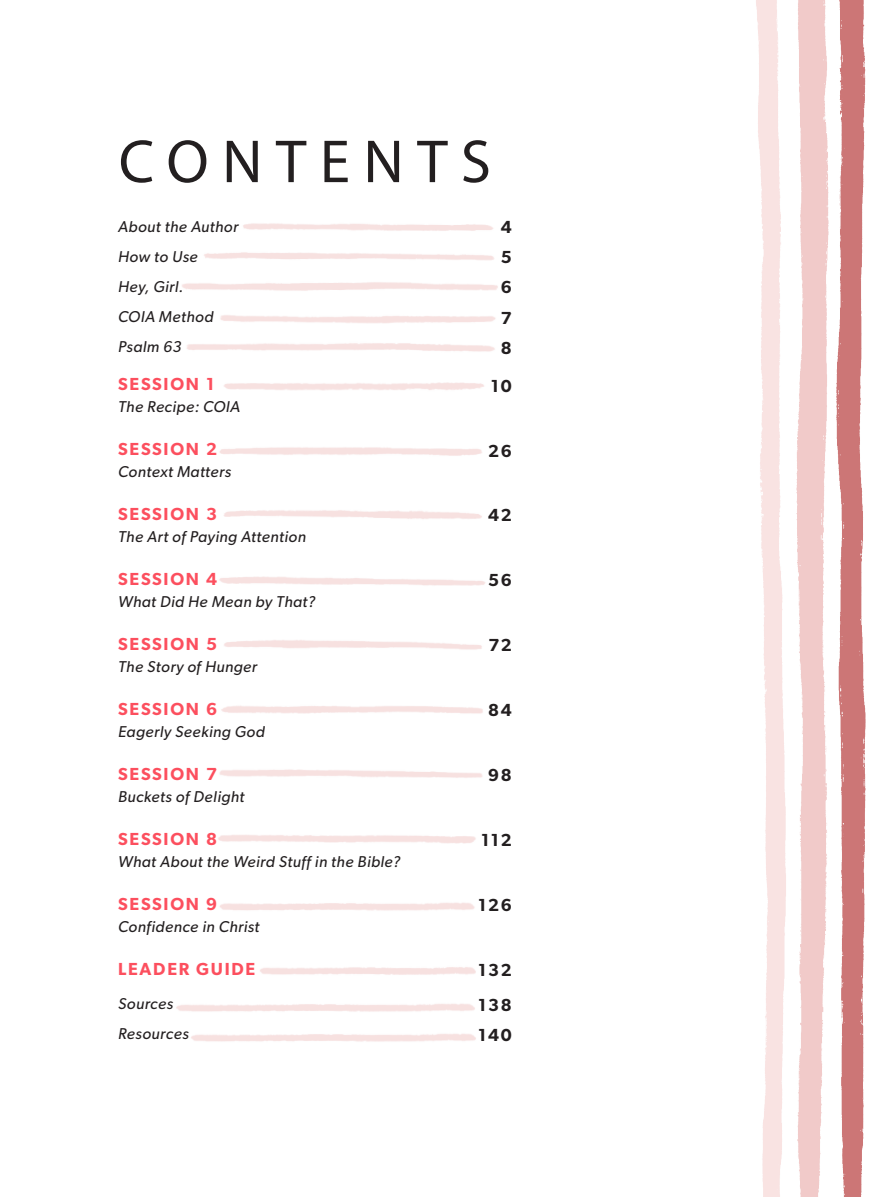
<style>
.page{position:relative;width:882px;height:1197px;background:#fff}
.page>*{position:absolute;margin:0;border:0;box-sizing:border-box;transform-origin:0 0}
.Front_Matter_Header{font:61.25px "Myriad Pro";letter-spacing:.22em;color:#231f20}
.TOC_1{font:600 17.5px "Gibson";letter-spacing:.1em;color:#fc4f5e}
.TOC_1-2{font:600 17.5px "Gibson";letter-spacing:.1em;color:#231f20}
.Body_No_Indent{font:italic 15.75px "Gibson";letter-spacing:.03em;color:#231f20}
</style>
<div class="page">
<img style="left:260px;top:967px;width:216px;height:8px">
<img style="left:756px;top:0;width:110px;height:1197px">
<p class="Front_Matter_Header" style="left:119px;top:124px;width:374px">CONTENTS</p>
<p class="Body_No_Indent" style="left:118px;top:217px;width:122px">About the Author</p>
<p class="Body_No_Indent" style="left:118px;top:247px;width:81px">How to Use</p>
<p class="Body_No_Indent" style="left:118px;top:277px;width:67px">Hey, Girl.</p>
<p class="Body_No_Indent" style="left:118px;top:307px;width:97px">COIA Method</p>
<p class="Body_No_Indent" style="left:118px;top:337px;width:65px">Psalm 63</p>
<p class="TOC_1" style="left:118px;top:374px;width:98px">SESSION 1</p>
<p class="Body_No_Indent" style="left:118px;top:398px;width:123px">The Recipe: COIA</p>
<p class="TOC_1" style="left:118px;top:439px;width:100px">SESSION 2</p>
<p class="Body_No_Indent" style="left:118px;top:462px;width:115px">Context Matters</p>
<p class="TOC_1" style="left:118px;top:504px;width:100px">SESSION 3</p>
<p class="Body_No_Indent" style="left:118px;top:527px;width:189px">The Art of Paying Attention</p>
<p class="TOC_1" style="left:118px;top:568px;width:100px">SESSION 4</p>
<p class="Body_No_Indent" style="left:118px;top:592px;width:199px">What Did He Mean by That?</p>
<p class="TOC_1" style="left:118px;top:633px;width:100px">SESSION 5</p>
<p class="Body_No_Indent" style="left:118px;top:657px;width:140px">The Story of Hunger</p>
<p class="TOC_1" style="left:118px;top:698px;width:100px">SESSION 6</p>
<p class="Body_No_Indent" style="left:118px;top:722px;width:148px">Eagerly Seeking God</p>
<p class="TOC_1" style="left:118px;top:763px;width:100px">SESSION 7</p>
<p class="Body_No_Indent" style="left:118px;top:787px;width:128px">Buckets of Delight</p>
<p class="TOC_1" style="left:118px;top:828px;width:100px">SESSION 8</p>
<p class="Body_No_Indent" style="left:118px;top:852px;width:284px">What About the Weird Stuff in the Bible?</p>
<p class="TOC_1" style="left:118px;top:893px;width:100px">SESSION 9</p>
<p class="Body_No_Indent" style="left:118px;top:917px;width:143px">Confidence in Christ</p>
<p class="TOC_1" style="left:118px;top:958px;width:139px">LEADER GUIDE</p>
<p class="Body_No_Indent" style="left:118px;top:994px;width:57px">Sources</p>
<p class="Body_No_Indent" style="left:118px;top:1025px;width:72px">Resources</p>
<p class="TOC_1-2" style="left:501px;top:217px;width:12px">4</p>
<p class="TOC_1-2" style="left:501px;top:247px;width:12px">5</p>
<p class="TOC_1-2" style="left:501px;top:277px;width:12px">6</p>
<p class="TOC_1-2" style="left:501px;top:307px;width:12px">7</p>
<p class="TOC_1-2" style="left:501px;top:337px;width:12px">8</p>
<p class="TOC_1-2" style="left:491px;top:375px;width:22px">10</p>
<p class="TOC_1-2" style="left:488px;top:440px;width:25px">26</p>
<p class="TOC_1-2" style="left:488px;top:505px;width:25px">42</p>
<p class="TOC_1-2" style="left:488px;top:570px;width:25px">56</p>
<p class="TOC_1-2" style="left:488px;top:635px;width:25px">72</p>
<p class="TOC_1-2" style="left:488px;top:700px;width:25px">84</p>
<p class="TOC_1-2" style="left:488px;top:765px;width:25px">98</p>
<p class="TOC_1-2" style="left:481px;top:830px;width:32px">112</p>
<p class="TOC_1-2" style="left:478px;top:895px;width:35px">126</p>
<p class="TOC_1-2" style="left:478px;top:959px;width:35px">132</p>
<p class="TOC_1-2" style="left:478px;top:994px;width:35px">138</p>
<p class="TOC_1-2" style="left:478px;top:1024px;width:35px">140</p>
</div>
